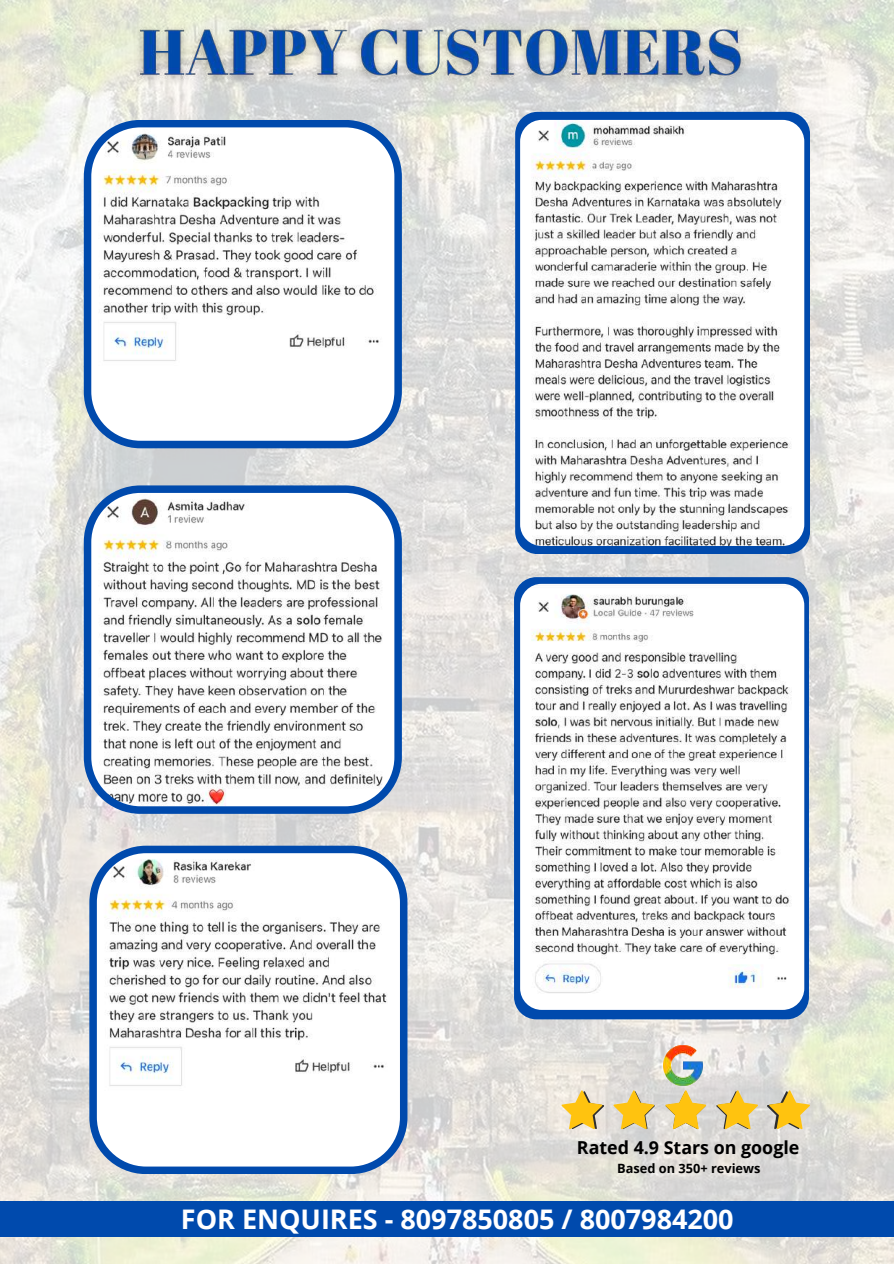
<style>
.page{position:relative;width:894px;height:1264px;background:#fff}
.page>*{position:absolute;margin:0;border:0;box-sizing:border-box;transform-origin:0 0}
.t1{font:700 27px "Open Sans";color:#fff}
.t2{font:700 17.85px "Open Sans";color:#000}
.t3{font:700 12.75px "Open Sans";color:#000}
</style>
<div class="page">
<img style="left:0;top:0;width:893px;height:1263px">
<div style="left:0;top:1200px;width:893px;height:36px;background:#004aad"></div>
<div style="left:515px;top:112px;width:294px;height:442px;background:#004aad;border-radius:22px"></div>
<img style="left:520px;top:120px;width:284px;height:426px;border-radius:22px">
<div style="left:514px;top:577px;width:294px;height:442px;background:#004aad;border-radius:22px"></div>
<img style="left:520px;top:584px;width:284px;height:425px;border-radius:22px">
<svg style="left:84px;top:120px;width:318px;height:328px"></svg>
<svg style="left:84px;top:485px;width:318px;height:328px"></svg>
<svg style="left:89px;top:845px;width:318px;height:329px"></svg>
<svg style="left:561px;top:1090px;width:249px;height:39px;background:#e4cc87"></svg>
<img style="left:659px;top:1041px;width:47px;height:48px">
<img style="left:123px;top:10px;width:637px;height:85px">
<p class="t2" style="left:576px;top:1134px;width:224px">Rated 4.9 Stars on google</p>
<p class="t3" style="left:617px;top:1158px;width:145px">Based on 350+ reviews</p>
<p class="t1" style="left:181px;top:1200px;width:554px">FOR ENQUIRES - 8097850805 / 8007984200</p>
</div>
